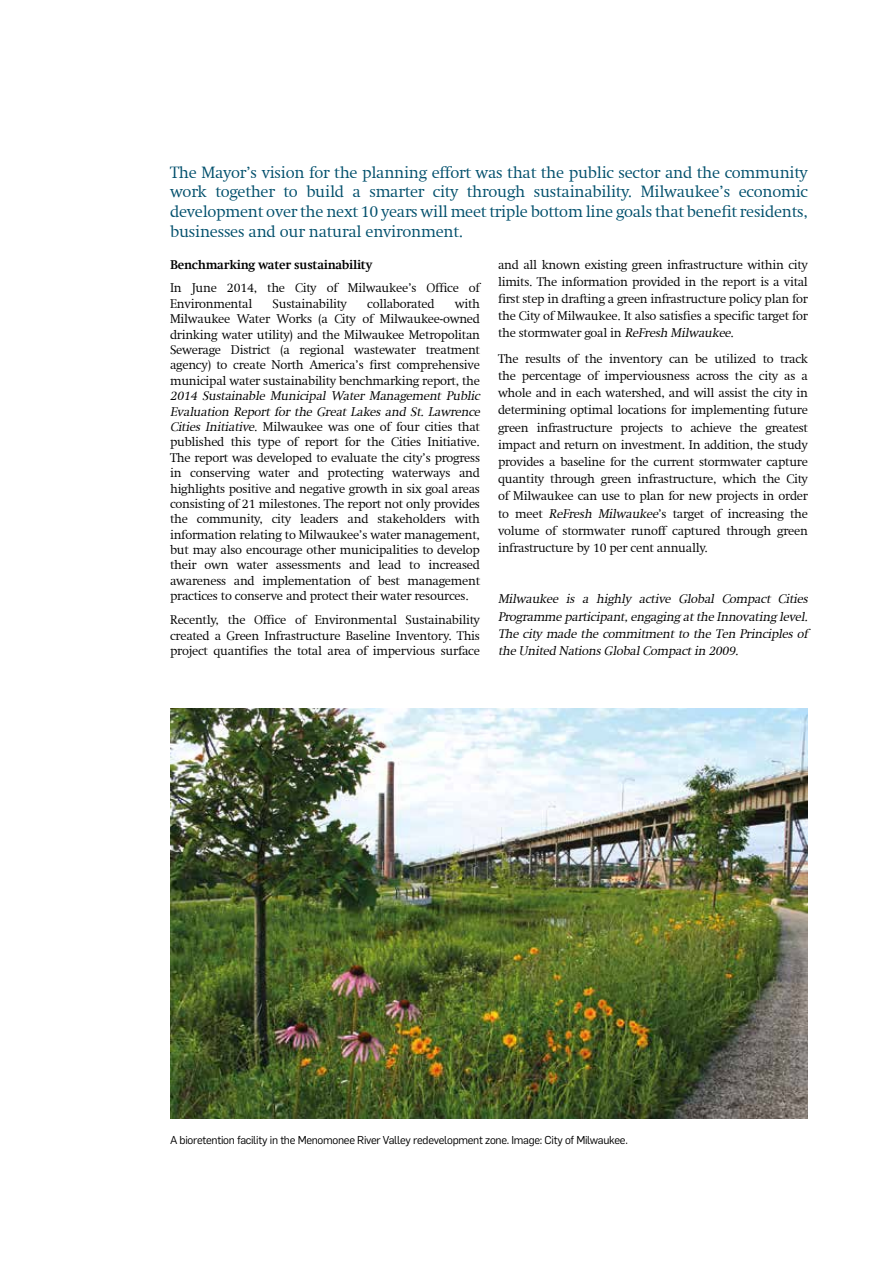
<style>
.page{position:relative;width:893px;height:1263px;background:#fff}
.page>*{position:absolute;margin:0;border:0;box-sizing:border-box;transform-origin:0 0}
.t1{font:300 16.5px/19.8px "Swift Com";letter-spacing:-.015em;color:#004f6c;text-align:justify}
.t2{font:300 12.75px/15.5px "Swift Com";letter-spacing:-.02em;color:#000;text-align:justify}
.t3{font:italic 300 12.75px/17.1px "Swift Com";color:#000}
.t4{font:700 12.75px "Swift Com";letter-spacing:-.02em;color:#000}
.t5{font:11.25px "Flama";letter-spacing:-.025em;color:#000}
.s1{font-style:italic}
</style>
<div class="page">
<img style="left:170px;top:708px;width:638px;height:410px">
<p class="t1" style="left:170px;top:162px;width:639px">The Mayor’s vision for the planning effort was that the public sector and the community work together to build a smarter city through sustainability. Milwaukee’s economic development over the next 10 years will meet triple bottom line goals that benefit residents, businesses and our natural environment.</p>
<p class="t4" style="left:170px;top:257px;width:204px">Benchmarking water sustainability</p>
<p class="t2" style="left:170px;top:280px;width:311px">In June 2014, the City of Milwaukee’s Office of<br>Environmental</p>
<p class="t2" style="left:170px;top:296px;width:311px;text-indent:285px">with Milwaukee Water Works (a City of Milwaukee-owned drinking water utility) and the Milwaukee Metropolitan Sewerage District (a regional wastewater treatment agency) to create North America’s first comprehensive municipal water sustainability benchmarking report, the</p>
<p class="t2" style="left:170px;top:388px;width:314px;text-align:left"><span class="s1">2014 Sustainable Municipal Water Management Public Evaluation Report for the Great Lakes and St. Lawrence Cities Initiative</span>. Milwaukee was one of four cities that published this type of report for the Cities Initiative.<br>The report was developed to evaluate the city’s progress in conserving water and protecting waterways and highlights positive and negative growth in six goal areas consisting of 21 milestones. The report not only provides the community, city leaders and stakeholders with information relating to Milwaukee’s water management, but may also encourage other municipalities to develop their own water assessments and lead to increased awareness and implementation of best management practices to conserve and protect their water resources.</p>
<p class="t2" style="left:170px;top:612px;width:311px">Recently, the Office of Environmental Sustainability created a Green Infrastructure Baseline Inventory. This project quantifies the total area of impervious surface</p>
<p class="t2" style="left:273px;top:296px;width:76px">Sustainability</p>
<p class="t2" style="left:367px;top:296px;width:69px">collaborated</p>
<p class="t2" style="left:498px;top:256px;width:311px;line-height:17.1px">and all known existing green infrastructure within city limits. The information provided in the report is a vital first step in drafting a green infrastructure policy plan for the City of Milwaukee. It also satisfies a specific target for the stormwater goal in <span class="s1">ReFresh Milwaukee</span>.</p>
<p class="t2" style="left:498px;top:350px;width:311px;line-height:17.2px">The results of the inventory can be utilized to track the percentage of imperviousness across the city as a whole and in each watershed, and will assist the city in determining optimal locations for implementing future green infrastructure projects to achieve the greatest impact and return on investment. In addition, the study provides a baseline for the current stormwater capture quantity through green infrastructure, which the City of Milwaukee can use to plan for new projects in order to meet <span class="s1">ReFresh Milwaukee</span>’s target of increasing the volume of stormwater runoff captured through green infrastructure by 10 per cent annually.</p>
<p class="t3" style="left:498px;top:590px;width:314px">Milwaukee is a highly active Global Compact Cities Programme participant,engaging atthe Innovating level.<br>The city made the commitment to the Ten Principles of the United NationsGlobalCompactin 2009.</p>
<p class="t5" style="left:170px;top:1132px;width:459px">A bioretention facility in the Menomonee River Valley redevelopment zone. Image: City of Milwaukee.</p>
</div>
